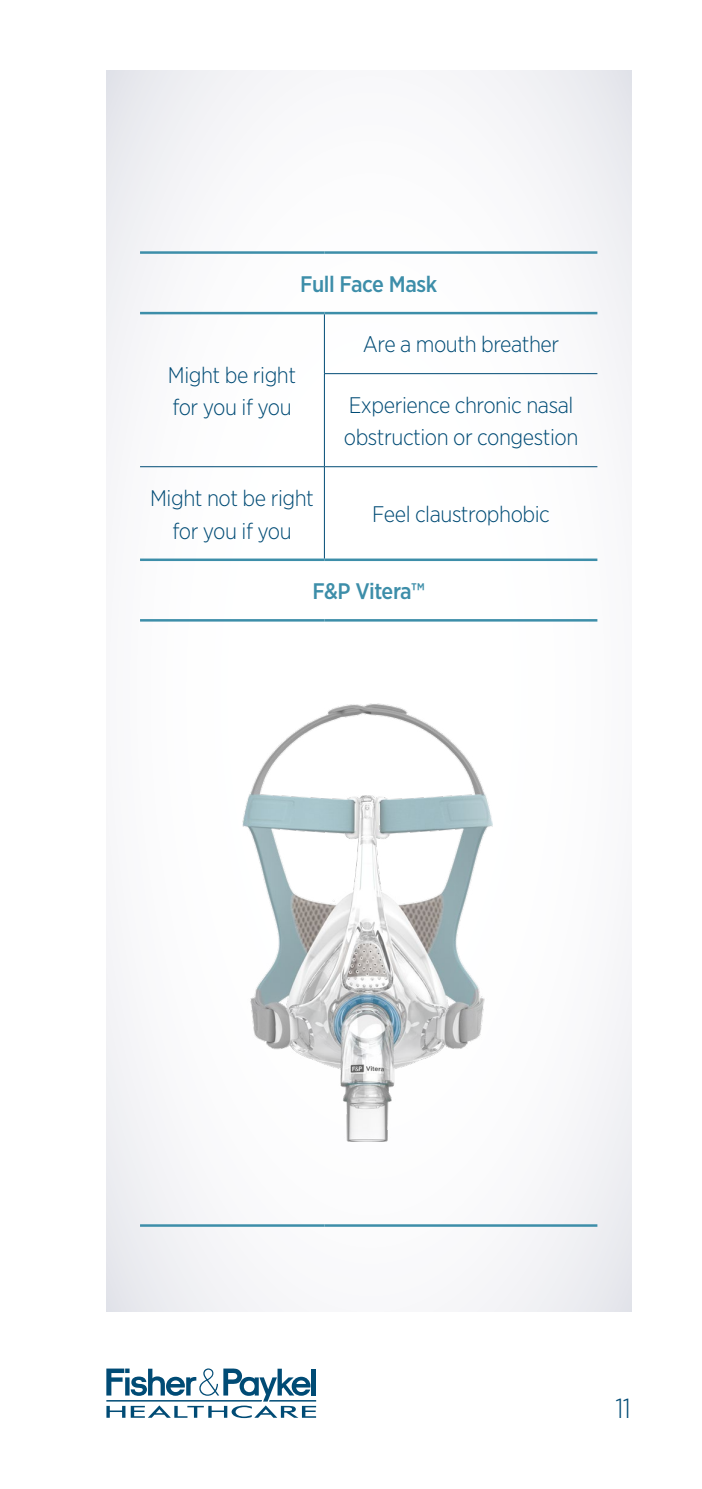
<style>
.page{position:relative;width:702px;height:1489px;background:#fff}
.page>*{position:absolute;margin:0;border:0;box-sizing:border-box;transform-origin:0 0}
.t1{font:300 27.5px "Gotham Narrow";color:#004b75}
.t2{font:300 22.5px/32.5px "Gotham Narrow";letter-spacing:-.02em;color:#004b75}
.t3{font:500 22.5px "Gotham Narrow";letter-spacing:-.02em;color:#3d8ea9}
</style>
<div class="page">
<svg style="left:106px;top:1368px;width:210px;height:49px"></svg>
<div style="left:106px;top:71px;width:525px;height:1240px;background:#fbfbfc"></div>
<hr style="left:140px;top:251px;width:184px;height:3px;background:#3d8ea9">
<hr style="left:324px;top:251px;width:273px;height:3px;background:#3d8ea9">
<hr style="left:140px;top:312px;width:184px;height:2px;background:#3d8ea9">
<hr style="left:324px;top:312px;width:273px;height:2px;background:#3d8ea9">
<hr style="left:140px;top:558px;width:184px;height:3px;background:#3d8ea9">
<hr style="left:324px;top:558px;width:273px;height:3px;background:#3d8ea9">
<hr style="left:140px;top:619px;width:184px;height:2px;background:#3d8ea9">
<hr style="left:324px;top:619px;width:273px;height:2px;background:#3d8ea9">
<hr style="left:140px;top:1224px;width:184px;height:2px;background:#3d8ea9">
<hr style="left:324px;top:1224px;width:273px;height:2px;background:#3d8ea9">
<hr style="left:324px;top:314px;width:1px;height:59px;background:#004b75">
<hr style="left:324px;top:374px;width:1px;height:92px;background:#004b75">
<hr style="left:324px;top:467px;width:1px;height:91px;background:#004b75">
<hr style="left:324px;top:373px;width:273px;height:1px;background:#004b75">
<hr style="left:140px;top:466px;width:184px;height:1px;background:#004b75">
<hr style="left:324px;top:466px;width:273px;height:1px;background:#004b75">
<img style="left:243px;top:703px;width:250px;height:438px">
<p class="t3" style="left:300px;top:270px;width:139px">Full Face Mask</p>
<p class="t2" style="left:168px;top:358px;width:130px">Might be right for you if you</p>
<p class="t2" style="left:150px;top:481px;width:165px;text-align:center">Might not be right for you if you</p>
<p class="t2" style="left:363px;top:328px;width:198px">Are a mouth breather</p>
<p class="t2" style="left:344px;top:388px;width:236px">Experience chronic nasal obstruction or congestion</p>
<p class="t2" style="left:372px;top:497px;width:179px">Feel claustrophobic</p>
<p class="t3" style="left:312px;top:577px;width:114px">F&amp;P Vitera™</p>
<p class="t1" style="left:615px;top:1391px;width:17px">11</p>
</div>
